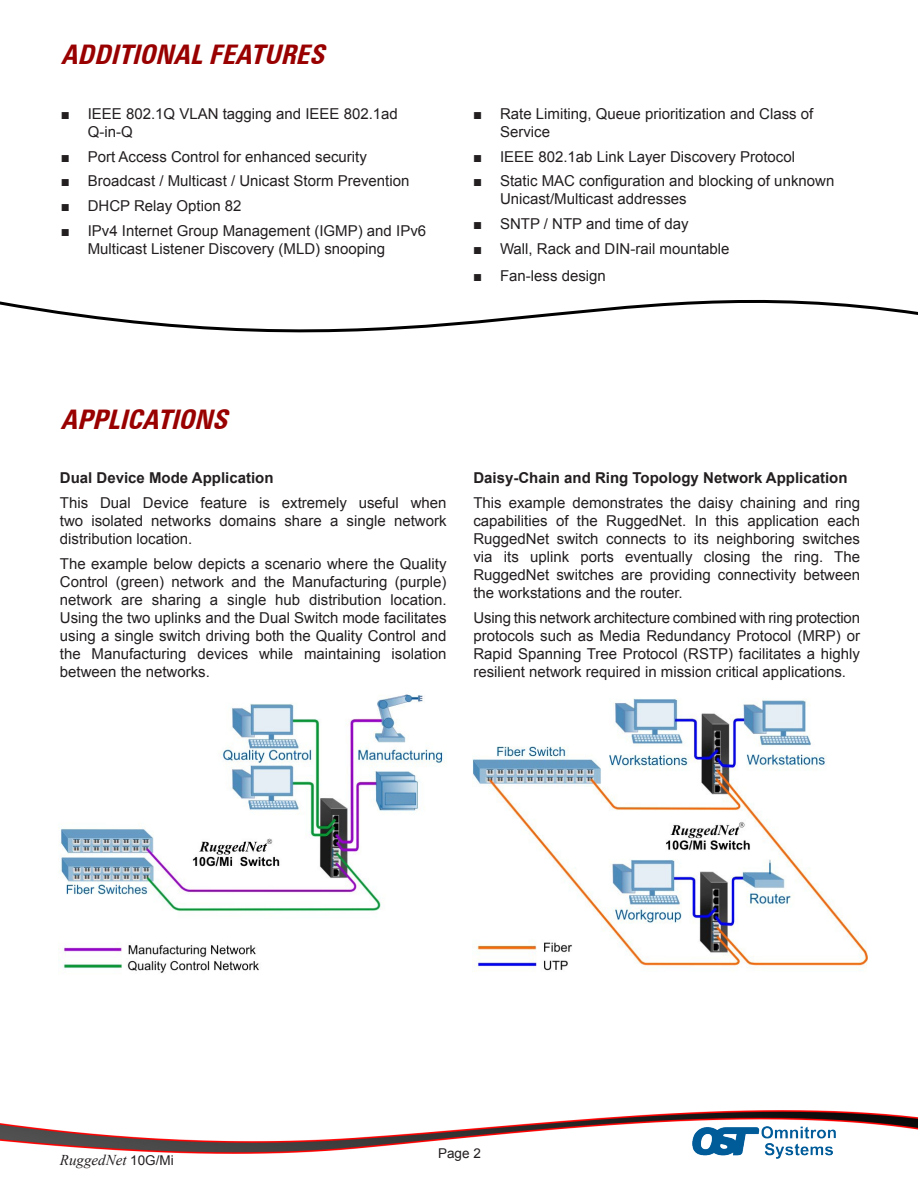
<style>
.page{position:relative;width:918px;height:1188px;background:#fff}
.page>*{position:absolute;margin:0;border:0;box-sizing:border-box;transform-origin:0 0}
.Omnitron_Bullets_Nar{font:italic 700 condensed 27px "Zurich BT";color:#990100}
.Body_text{font:15px/18px "Arial";color:#231f20;text-align:justify}
.t1{font:700 15px "Arial";color:#231f20}
.t2{font:italic 15px "Times New Roman";color:#231f20}
.t3{font:13.5px "Arial";color:#231f20}
.s1{font-family:"Arial";font-style:normal;font-size:13.5px}
</style>
<div class="page">
<img style="left:0;top:1111px;width:918px;height:42px">
<img style="left:692px;top:1126px;width:144px;height:33px">
<img style="left:58px;top:694px;width:387px;height:279px">
<img style="left:473px;top:698px;width:394px;height:274px">
<svg style="left:0;top:300px;width:918px;height:33px"></svg>
<p class="Omnitron_Bullets_Nar" style="left:61px;top:38px;width:273px">ADDITIONALFEATURES</p>
<p class="Body_text" style="left:88px;top:105px;width:312px;text-indent:-27px">■ IEEE 802.1Q VLAN tagging and IEEE 802.1ad<br>Q-in-Q</p>
<p class="Body_text" style="left:61px;top:148px;width:308px">■ Port Access Control for enhanced security</p>
<p class="Body_text" style="left:61px;top:172px;width:350px">■ Broadcast / Multicast / Unicast Storm Prevention</p>
<p class="Body_text" style="left:61px;top:197px;width:182px">■ DHCP Relay Option 82</p>
<p class="Body_text" style="left:88px;top:222px;width:340px;text-indent:-27px">■ IPv4 Internet Group Management (IGMP) and IPv6<br>Multicast Listener Discovery (MLD) snooping</p>
<p class="Body_text" style="left:500px;top:105px;width:315px;text-indent:-27px">■ Rate Limiting, Queue prioritization and Class of<br>Service</p>
<p class="Body_text" style="left:473px;top:148px;width:324px">■ IEEE 802.1ab Link Layer Discovery Protocol</p>
<p class="Body_text" style="left:500px;top:172px;width:336px;text-indent:-27px">■ Static MAC configuration and blocking of unknown<br>Unicast/Multicast addresses</p>
<p class="Body_text" style="left:473px;top:215px;width:217px">■ SNTP / NTP and time of day</p>
<p class="Body_text" style="left:473px;top:240px;width:258px">■ Wall, Rack and DIN-rail mountable</p>
<p class="Body_text" style="left:473px;top:266px;width:134px">■ Fan-less design</p>
<p class="Omnitron_Bullets_Nar" style="left:61px;top:403px;width:176px">APPLICATIONS</p>
<p class="t1" style="left:60px;top:468px;width:215px">Dual Device Mode Application</p>
<p class="Body_text" style="left:60px;top:494px;width:388px">This Dual Device feature is extremely useful when two isolated networks domains share a single network distribution location.</p>
<p class="Body_text" style="left:60px;top:555px;width:388px">The example below depicts a scenario where the Quality Control (green) network and the Manufacturing (purple) network are sharing a single hub distribution location.<br>Using the two uplinks and the Dual Switch mode facilitates using a single switch driving both the Quality Control and the Manufacturing devices while maintaining isolation between the networks.</p>
<p class="t1" style="left:473px;top:468px;width:376px">Daisy-Chain and Ring Topology Network Application</p>
<p class="Body_text" style="left:473px;top:494px;width:388px">This example demonstrates the daisy chaining and ring capabilities of the RuggedNet. In this application each RuggedNet switch connects to its neighboring switches via its uplink ports eventually closing the ring. The RuggedNet switches are providing connectivity between the workstations and the router.</p>
<p class="Body_text" style="left:473px;top:609px;width:388px">Using this network architecture combined with ring protection protocols such as Media Redundancy Protocol (MRP) or Rapid Spanning Tree Protocol (RSTP) facilitates a highly resilient network required in mission critical applications.</p>
<p class="t2" style="left:60px;top:1150px;width:115px">RuggedNet <span class="s1">10G/Mi</span></p>
<p class="t3" style="left:438px;top:1144px;width:44px">Page 2</p>
</div>
